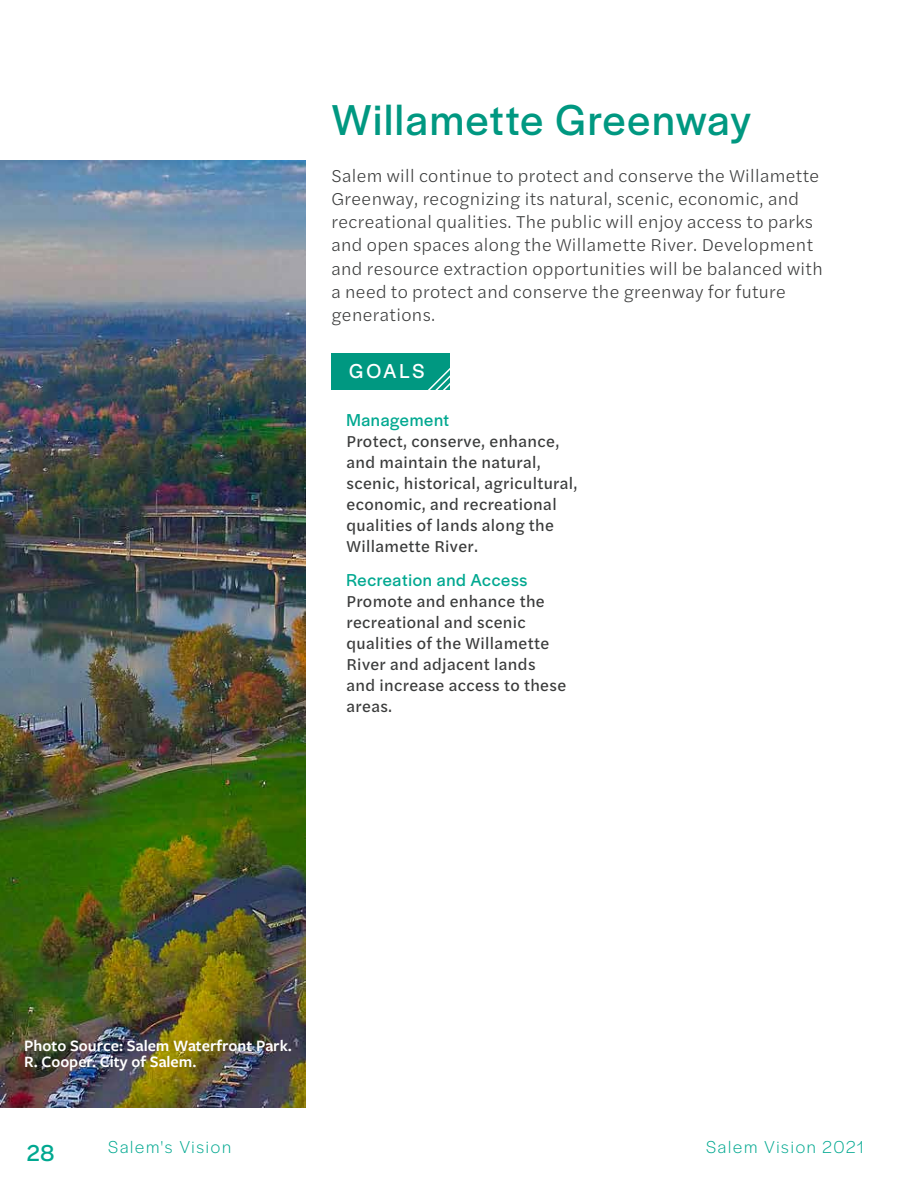
<style>
.page{position:relative;width:918px;height:1188px;background:#fff}
.page>*{position:absolute;margin:0;border:0;box-sizing:border-box;transform-origin:0 0}
.t1{font:45px "Halyard Display";letter-spacing:.04em;color:#009881}
.t2{font:24px "Halyard Display";color:#00a890}
.t3{font:21px "Halyard Display";letter-spacing:.12em;color:#fff}
.t4{font:300 18px/23.2px "Halyard Text";letter-spacing:.02em;color:#3a3b3b}
.t5{font:18px "Halyard Display";letter-spacing:.04em;color:#00a890}
.t6{font:300 18px "Halyard Display";letter-spacing:.095em;color:#00a890}
.t7{font:16.5px/21px "Halyard Text";letter-spacing:.02em;color:#3a3b3b}
.t8{font:600 16.5px/16.5px "Freight Sans Pro";color:#fff}
</style>
<div class="page">
<img style="left:0;top:161px;width:305px;height:947px">
<div style="left:332px;top:354px;width:118px;height:36px;background:#009881"></div>
<svg style="left:428px;top:368px;width:22px;height:22px"></svg>
<h1 class="t1" style="left:332px;top:88px;width:421px">Willamette Greenway</h1>
<p class="t4" style="left:332px;top:163px;width:493px">Salem will continue to protect and conserve the Willamette Greenway, recognizing its natural, scenic, economic, and recreational qualities. The public will enjoy access to parks and open spaces along the Willamette River. Development and resource extraction opportunities will be balanced with a need to protect and conserve the greenway for future generations.</p>
<p class="t3" style="left:349px;top:356px;width:76px">GOALS</p>
<p class="t5" style="left:346px;top:407px;width:104px">Management</p>
<p class="t7" style="left:346px;top:430px;width:233px">Protect, conserve, enhance, and maintain the natural, scenic, historical, agricultural, economic, and recreational qualities of lands along the<br>Willamette River.</p>
<p class="t5" style="left:346px;top:567px;width:182px">Recreation and Access</p>
<p class="t7" style="left:346px;top:590px;width:221px">Promote and enhance the recreational and scenic qualities of the Willamette<br>River and adjacent lands and increase access to these areas.</p>
<p class="t8" style="left:24px;top:1037px;width:269px">Photo Source: Salem Waterfront Park.<br>R. Cooper. City of Salem.</p>
<h2 class="t2" style="left:27px;top:1136px;width:29px">28</h2>
<p class="t6" style="left:108px;top:1135px;width:124px">Salem's Vision</p>
<p class="t6" style="left:706px;top:1135px;width:159px">Salem Vision 2021</p>
</div>
